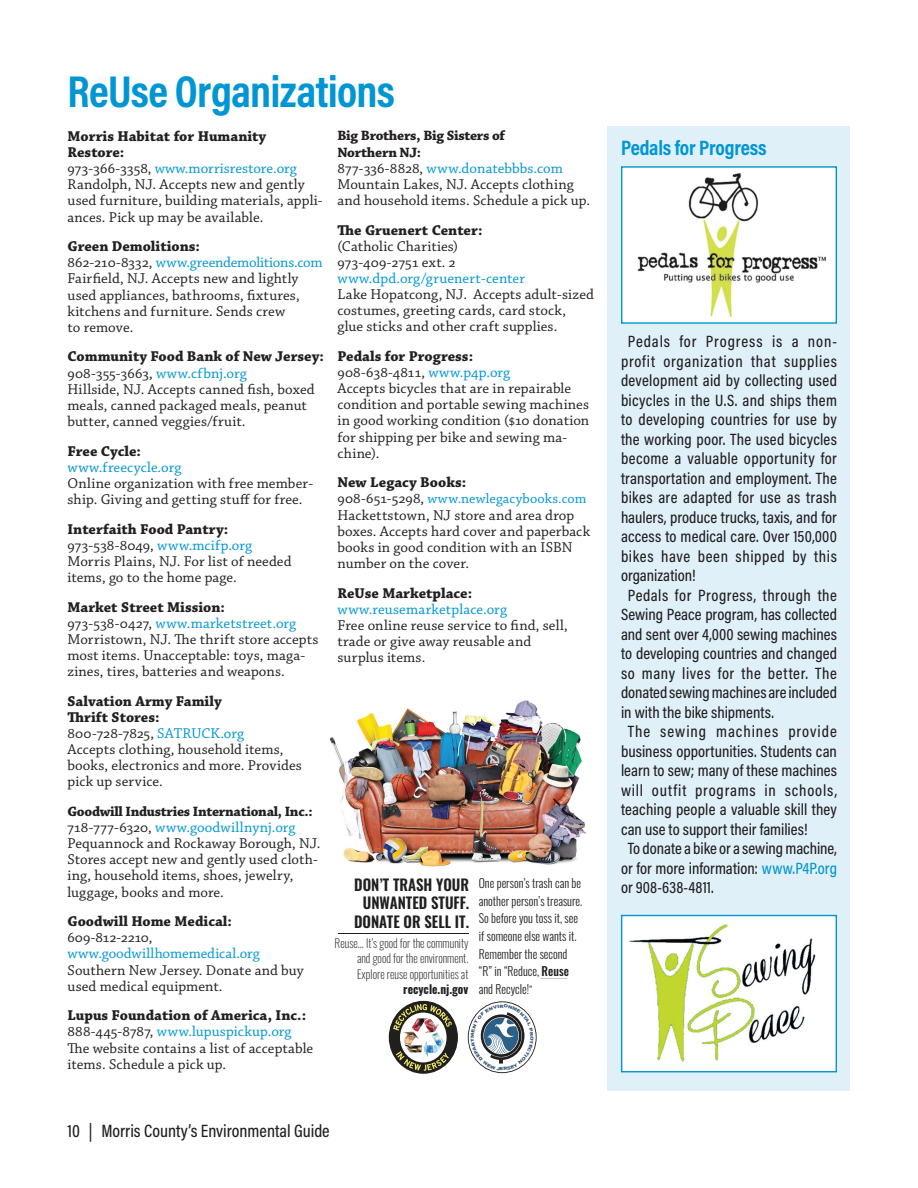
<style>
.page{position:relative;width:918px;height:1188px;background:#fff}
.page>*{position:absolute;margin:0;border:0;box-sizing:border-box;transform-origin:0 0}
.t1{font:700 45px "Acumin Pro Cond";letter-spacing:-.015em;color:#0096d4}
.t2{font:700 21px "Acumin Pro Cond";letter-spacing:-.01em;color:#0096d4}
.t3{font:500 18px "Acumin Pro Cond";color:#231f20}
.t4{font:500 16.5px "Acumin Pro Cond";letter-spacing:.01em;color:#231f20}
.t5{font:500 16.5px "Acumin Pro Cond";letter-spacing:.035em;color:#231f20}
.t6{font:500 16.5px "Acumin Pro Cond";letter-spacing:.045em;color:#231f20}
.t7{font:500 16.5px "Acumin Pro Cond";letter-spacing:.03em;color:#231f20}
.t8{font:500 16.5px "Acumin Pro Cond";letter-spacing:.05em;color:#231f20}
.t9{font:500 16.5px "Acumin Pro Cond";letter-spacing:.055em;color:#231f20}
.t10{font:500 16.5px "Acumin Pro Cond";letter-spacing:.06em;color:#231f20}
.t11{font:600 15.45px/18.5px "Oswald";color:#211e1e;text-align:center;scale:.96 1}
.t12{font:15px/16.2px "Chaparral Pro";letter-spacing:.005em;color:#231f20}
.t13{font:15px "Chaparral Pro";letter-spacing:.005em;color:#0096d4}
.t14{font:700 15px "Chaparral Pro";color:#231f20}
.t15{font:14.4px "Chaparral Pro";letter-spacing:.01em;color:#0096d4}
.t16{font:700 14.25px/16.2px "Chaparral Pro";letter-spacing:-.02em;color:#231f20}
.t17{font:300 12.3px/17.7px "Oswald";color:#211e1e;scale:.96 1}
.t18{font:200 12px/15.3px "Oswald";color:#211e1e;text-align:justify;scale:.96 1}
.t19{font:700 12px "Oswald";color:#211e1e;scale:.96 1}
.s1{font-weight:700}
.s2{color:#0096d4}
.s3{font-size:15px;color:#231f20}
.s4{font-weight:500}
.s5{font-size:10.35px}
</style>
<div class="page">
<img style="left:330px;top:700px;width:256px;height:167px">
<img style="left:389px;top:1001px;width:69px;height:73px">
<hr style="left:338px;top:933px;width:131px;height:1px;background:#211e1e">
<div style="left:608px;top:126px;width:242px;height:965px;background:#e0f0f9"></div>
<div style="left:622px;top:167px;width:214px;height:156px;background:#fff"></div>
<img style="left:637px;top:173px;width:189px;height:144px">
<div style="left:621px;top:166px;width:216px;height:158px;border:1px solid #0096d4"></div>
<img style="left:623px;top:917px;width:212px;height:153px">
<div style="left:621px;top:915px;width:216px;height:157px;border:1px solid #0096d4"></div>
<svg style="left:468px;top:1001px;width:69px;height:72px"></svg>
<h1 class="t1" style="left:68px;top:62px;width:329px">ReUse Organizations</h1>
<p class="t12" style="left:68px;top:129px;width:257px"><span class="s1">Morris Habitat for Humanity<br>Restore:<br></span>973-366-3358, <span class="s2">www.morrisrestore.org<br></span>Randolph, NJ. Accepts new and gently used furniture, building materials, appli&shy;ances. Pick up may be available.</p>
<p class="t12" style="left:68px;top:239px;width:257px"><span class="s1">Green Demolitions:<br></span>862-210-8332, <span class="s2">www.greendemolitions.com<br></span>Fairfield, NJ. Accepts new and lightly used appliances, bathrooms, fixtures, kitchens and furniture. Sends crew<br>to remove.</p>
<p class="t12" style="left:68px;top:349px;width:258px"><span class="s1">Community Food Bank of New Jersey:<br></span>908-355-3663, <span class="s2">www.cfbnj.org<br></span>Hillside, NJ. Accepts canned fish, boxed meals, canned packaged meals, peanut butter, canned veggies/fruit.</p>
<p class="t14" style="left:68px;top:442px;width:75px">Free Cycle:</p>
<p class="t13" style="left:68px;top:459px;width:115px">www.freecycle.org</p>
<p class="t12" style="left:68px;top:476px;width:247px">Online organization with free member&shy;ship. Giving and getting stuff for free.</p>
<p class="t12" style="left:68px;top:521px;width:226px"><span class="s1">Interfaith Food Pantry:<br></span>973-538-8049, <span class="s2">www.mcifp.org<br></span>Morris Plains, NJ. For list of needed items, go to the home page.</p>
<p class="t12" style="left:68px;top:599px;width:252px"><span class="s1">Market Street Mission:<br></span>973-538-0427, <span class="s2">www.marketstreet.org </span>Morristown, NJ. The thrift store accepts most items. Unacceptable: toys, maga&shy;zines, tires, batteries and weapons.</p>
<p class="t12" style="left:68px;top:693px;width:236px"><span class="s1">Salvation Army Family<br>Thrift Stores:<br></span>800-728-7825, <span class="s2">SATRUCK.org<br></span>Accepts clothing, household items, books, electronics and more. Provides pick up service.</p>
<p class="t16" style="left:68px;top:804px;width:247px">Goodwill Industries International, Inc.:</p>
<p class="t12" style="left:68px;top:820px;width:255px">718-777-6320, <span class="s2">www.goodwillnynj.org </span>Pequannock and Rockaway Borough, NJ.<br>Stores accept new and gently used cloth&shy;ing, household items, shoes, jewelry, luggage, books and more.</p>
<p class="t14" style="left:68px;top:913px;width:166px">Goodwill Home Medical:</p>
<p class="t12" style="left:68px;top:930px;width:86px">609-812-2210,</p>
<p class="t13" style="left:68px;top:945px;width:194px">www.goodwillhomemedical.org</p>
<p class="t12" style="left:68px;top:962px;width:238px">Southern New Jersey. Donate and buy used medical equipment.</p>
<p class="t12" style="left:68px;top:1008px;width:247px"><span class="s1">Lupus Foundation of America, Inc.:<br></span>888-445-8787, <span class="s2">www.lupuspickup.org </span>The website contains a list of acceptable items. Schedule a pick up.</p>
<p class="t16" style="left:338px;top:128px;width:169px">Big Brothers, Big Sisters of<br>Northern NJ:</p>
<p class="t12" style="left:338px;top:160px;width:254px">877-336-8828, <span class="s2">www.donatebbbs.com<br></span>Mountain Lakes, NJ. Accepts clothing and household items. Schedule a pick up.</p>
<p class="t14" style="left:338px;top:221px;width:146px">The Gruenert Center:</p>
<p class="t12" style="left:338px;top:238px;width:122px">(Catholic Charities)<br>973-409-2751 ext. 2</p>
<p class="t13" style="left:338px;top:270px;width:189px">www.dpd.org/gruenert-center</p>
<p class="t12" style="left:338px;top:287px;width:258px">Lake Hopatcong, NJ. Accepts adult-sized costumes, greeting cards, card stock, glue sticks and other craft supplies.</p>
<p class="t12" style="left:338px;top:349px;width:253px"><span class="s1">Pedals for Progress:<br></span>908-638-4811, <span class="s2">www.p4p.org<br></span>Accepts bicycles that are in repairable condition and portable sewing machines in good working condition ($10 donation for shipping per bike and sewing ma&shy;chine).</p>
<p class="t14" style="left:338px;top:474px;width:130px">New Legacy Books:</p>
<p class="t15" style="left:338px;top:491px;width:250px"><span class="s3">908-651-5298,</span> www.newlegacybooks.com</p>
<p class="t12" style="left:338px;top:507px;width:254px">Hackettstown, NJ store and area drop boxes. Accepts hard cover and paperback books in good condition with an ISBN number on the cover.</p>
<p class="t14" style="left:338px;top:584px;width:136px">ReUse Marketplace:</p>
<p class="t13" style="left:338px;top:601px;width:171px">www.reusemarketplace.org</p>
<p class="t12" style="left:338px;top:618px;width:232px">Free online reuse service to find, sell, trade or give away reusable and surplus items.</p>
<p class="t11" style="left:354px;top:876px;width:121px">DON’T TRASH YOUR<br>UNWANTED STUFF.<br>DONATE OR SELL IT.</p>
<p class="t17" style="left:479px;top:873px;width:109px">One person’s trash can be another person’s treasure.<br>So before you toss it, see if someone else wants it.<br>Remember the second “R” in “Reduce, <span class="s4">Reuse </span>and Recycle!<span class="s5">”</span></p>
<p class="t18" style="left:357px;top:934px;width:117px;text-indent:-23px">Reuse... It’s good for the community and good for the environment.<br>Explore reuse opportunities at</p>
<p class="t19" style="left:403px;top:983px;width:69px">recycle.nj.gov</p>
<p class="t3" style="left:68px;top:1120px;width:264px">10 | Morris County’s Environmental Guide</p>
<h2 class="t2" style="left:621px;top:134px;width:147px">Pedals for Progress</h2>
<p class="t9" style="left:628px;top:331px;width:211px">Pedals for Progress is a non-</p>
<p class="t6" style="left:621px;top:350px;width:217px">profit organization that supplies</p>
<p class="t4" style="left:621px;top:370px;width:218px">development aid by collecting used</p>
<p class="t4" style="left:621px;top:389px;width:217px">bicycles in the U.S. and ships them</p>
<p class="t4" style="left:621px;top:409px;width:217px">to developing countries for use by</p>
<p class="t4" style="left:621px;top:428px;width:218px">the working poor. The used bicycles</p>
<p class="t4" style="left:621px;top:448px;width:217px">become a valuable opportunity for</p>
<p class="t4" style="left:621px;top:467px;width:218px">transportation and employment. The</p>
<p class="t4" style="left:621px;top:487px;width:218px">bikes are adapted for use as trash</p>
<p class="t4" style="left:621px;top:506px;width:217px">haulers, produce trucks, taxis, and for</p>
<p class="t4" style="left:621px;top:526px;width:218px">access to medical care. Over 150,000</p>
<p class="t5" style="left:621px;top:545px;width:217px">bikes have been shipped by this</p>
<p class="t4" style="left:621px;top:565px;width:76px">organization!</p>
<p class="t7" style="left:628px;top:584px;width:211px">Pedals for Progress, through the</p>
<p class="t4" style="left:621px;top:604px;width:218px">Sewing Peace program, has collected</p>
<p class="t4" style="left:621px;top:623px;width:218px">and sent over 4,000 sewing machines</p>
<p class="t4" style="left:621px;top:643px;width:217px">to developing countries and changed</p>
<p class="t5" style="left:621px;top:662px;width:217px">so many lives for the better. The</p>
<p class="t4" style="left:621px;top:682px;width:218px">donated sewing machines are included</p>
<p class="t4" style="left:621px;top:701px;width:154px">in with the bike shipments.</p>
<p class="t10" style="left:628px;top:721px;width:211px">The sewing machines provide</p>
<p class="t4" style="left:621px;top:740px;width:218px">business opportunities. Students can</p>
<p class="t4" style="left:621px;top:760px;width:217px">learn to sew; many of these machines</p>
<p class="t8" style="left:621px;top:779px;width:218px">will outfit programs in schools,</p>
<p class="t4" style="left:621px;top:799px;width:218px">teaching people a valuable skill they</p>
<p class="t4" style="left:621px;top:818px;width:188px">can use to support their families!</p>
<p class="t4" style="left:628px;top:838px;width:211px">To donate a bike or a sewing machine,</p>
<p class="t4" style="left:621px;top:857px;width:218px">or for more information: <span class="s2">www.P4P.org</span></p>
<p class="t4" style="left:621px;top:877px;width:94px">or 908-638-4811.</p>
</div>
